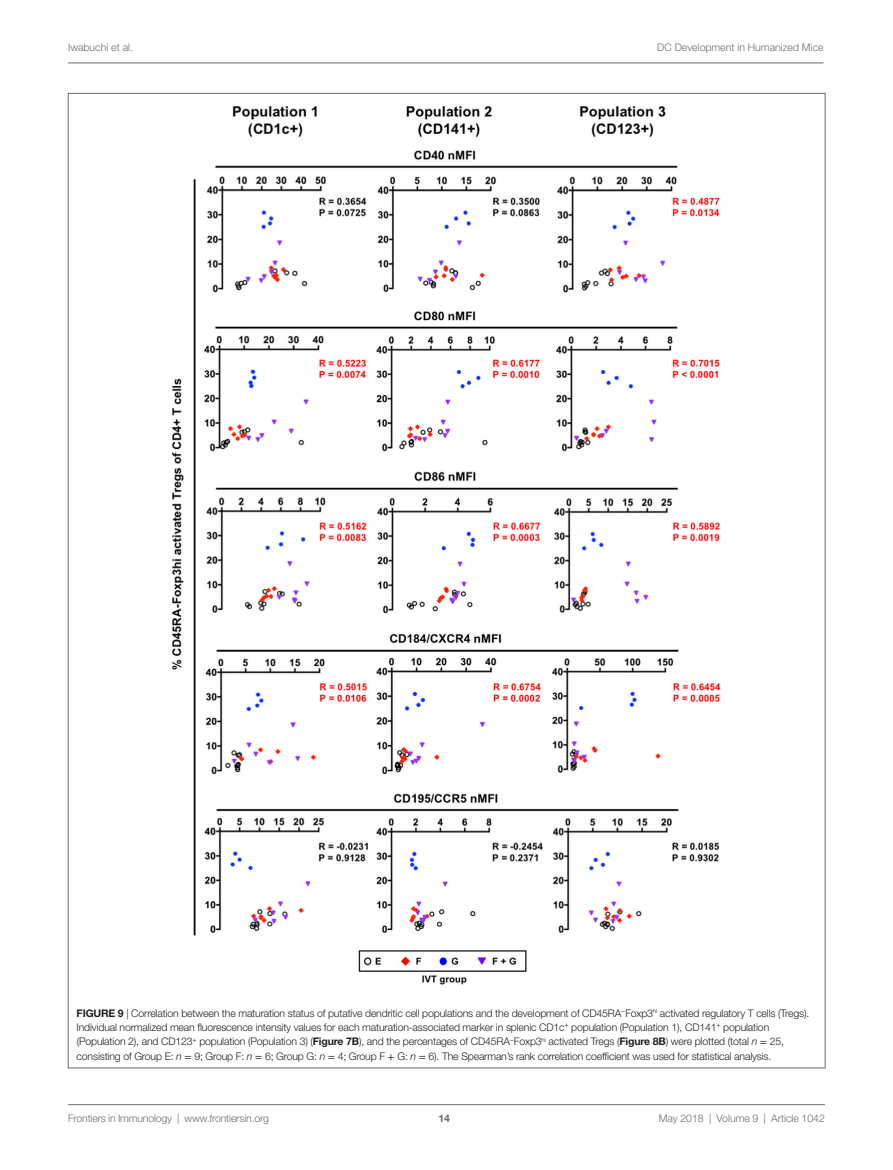
<style>
.page{position:relative;width:893px;height:1170px;background:#fff}
.page>*{position:absolute;margin:0;border:0;box-sizing:border-box;transform-origin:0 0}
.t1{font:300 10.5px/14.2px "Helvetica Neue LT Std";letter-spacing:-.015em;color:#231f20}
.t2{font:300 10.5px "Helvetica Neue LT Std";color:#6c6d70}
.t3{font:700 10.5px "Helvetica Neue LT Std";color:#6c6d70}
.s1{font-weight:700}
.s2{font-style:italic}
.s3{font-family:"STIX General";font-weight:400}
</style>
<div class="page">
<img style="left:172px;top:106px;width:549px;height:879px">
<hr style="left:68px;top:63px;width:756px;height:1px;background:#6c6d70">
<hr style="left:68px;top:1104px;width:757px;height:1px;background:#6c6d70">
<p class="t2" style="left:68px;top:41px;width:66px">Iwabuchi et al.</p>
<p class="t2" style="left:657px;top:41px;width:168px">DC Development in Humanized Mice</p>
<p class="t1" style="left:77px;top:1005px;width:734px"><span class="s1">Figure 9</span> | Correlation between the maturation status of putative dendritic cell populations and the development of CD45RA<sup>−</sup>Foxp3<sup>hi</sup> activated regulatory T cells (Tregs).<br>Individual normalized mean fluorescence intensity values for each maturation-associated marker in splenic CD1c<sup>+</sup> population (Population 1), CD141<sup>+</sup> population (Population 2), and CD123<sup>+</sup> population (Population 3) (<span class="s1">Figure 7B</span>), and the percentages of CD45RA<sup>−</sup>Foxp3<sup>hi</sup> activated Tregs (<span class="s1">Figure 8B</span>) were plotted (total <span class="s2">n</span> <span class="s3">=</span> 25, consisting of Group E: <span class="s2">n</span> <span class="s3">=</span> 9; Group F: <span class="s2">n</span> <span class="s3">=</span> 6; Group G: <span class="s2">n</span> <span class="s3">=</span> 4; Group F <span class="s3">+</span> G: <span class="s2">n</span> <span class="s3">=</span> 6). The Spearman’s rank correlation coefficient was used for statistical analysis.</p>
<p class="t2" style="left:68px;top:1111px;width:203px">Frontiers in Immunology | www.frontiersin.org</p>
<p class="t2" style="left:659px;top:1111px;width:168px">May 2018 | Volume 9 | Article 1042</p>
<p class="t3" style="left:439px;top:1111px;width:13px">14</p>
</div>
